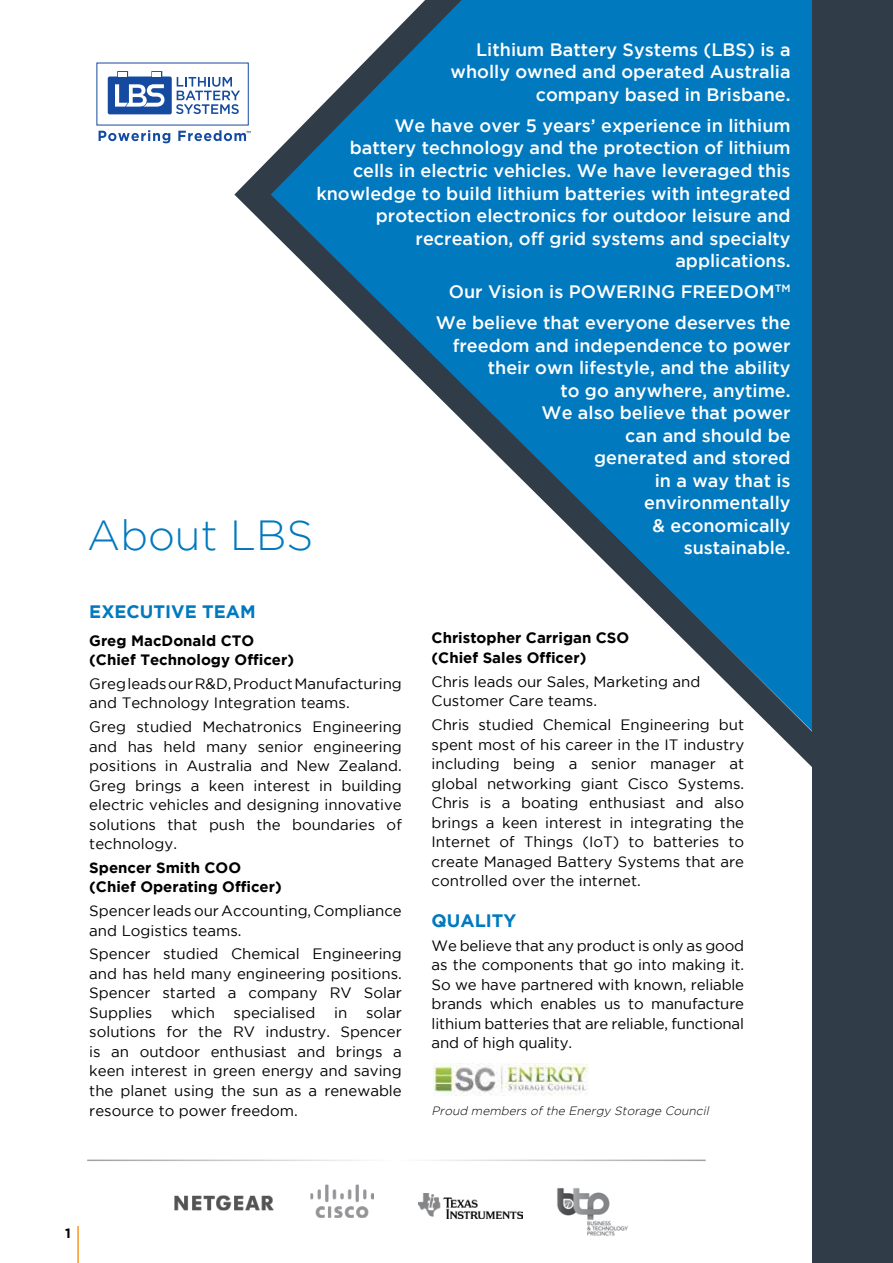
<style>
.page{position:relative;width:893px;height:1263px;background:#fff}
.page>*{position:absolute;margin:0;border:0;box-sizing:border-box;transform-origin:0 0}
.t1{font:300 42px "Gotham";color:#0179bf}
.t2{font:500 18px/22.5px "Gotham";color:#fff;text-align:right}
.t3{font:700 18px "Gotham";color:#0179bf}
.t4{font:15px/19.5px "Gotham";color:#000;text-align:justify}
.t5{font:700 15px/19.5px "Gotham";color:#000}
.t6{font:700 13.5px "Gotham";color:#000}
.t7{font:italic 300 12px "Gotham";color:#000}
</style>
<div class="page">
<svg style="left:271px;top:0;width:541px;height:767px;fill:#0179bf"></svg>
<div style="left:812px;top:0;width:81px;height:1263px;background:#313c49"></div>
<img style="left:174px;top:1195px;width:99px;height:15px">
<img style="left:311px;top:1184px;width:63px;height:34px">
<img style="left:418px;top:1193px;width:104px;height:25px">
<img style="left:557px;top:1188px;width:71px;height:48px">
<svg style="left:108px;top:71px;width:132px;height:43px"></svg>
<svg style="left:99px;top:130px;width:71px;height:13px"></svg>
<svg style="left:178px;top:130px;width:73px;height:11px"></svg>
<img style="left:434px;top:1064px;width:155px;height:31px">
<hr style="left:87px;top:1159px;width:619px;height:2px;background:#9d9fa2">
<hr style="left:77px;top:1226px;width:2px;height:37px;background:#f89923">
<p class="t2" style="left:451px;top:38px;width:342px">Lithium Battery Systems (LBS) is a wholly owned and operated Australia company based in Brisbane.</p>
<p class="t2" style="left:316px;top:114px;width:476px">We have over 5 years’ experience in lithium<br>battery technology and the protection of lithium cells in electric vehicles. We have leveraged this knowledge to build lithium batteries with integrated protection electronics for outdoor leisure and recreation, off grid systems and specialty applications.</p>
<p class="t2" style="left:436px;top:276px;width:356px;line-height:31px">Our Vision is POWERING FREEDOM<sup>TM<br></sup>We believe that everyone deserves the</p>
<p class="t2" style="left:453px;top:333px;width:339px">freedom and independence to power their own lifestyle, and the ability<br>to go anywhere, anytime.<br>We also believe that power<br>can and should be<br>generated and stored<br>in a way that is<br>environmentally<br>&amp; economically<br>sustainable.</p>
<h1 class="t1" style="left:87px;top:512px;width:228px">About LBS</h1>
<p class="t3" style="left:89px;top:601px;width:168px">EXECUTIVE TEAM</p>
<p class="t5" style="left:89px;top:630px;width:206px">Greg MacDonald CTO (Chief Technology Officer)</p>
<p class="t4" style="left:89px;top:674px;width:314px">Greg leads our R&amp;D, Product Manufacturing and Technology Integration teams.</p>
<p class="t4" style="left:89px;top:717px;width:314px">Greg studied Mechatronics Engineering and has held many senior engineering positions in Australia and New Zealand.<br>Greg brings a keen interest in building electric vehicles and designing innovative solutions that push the boundaries of technology.</p>
<p class="t5" style="left:89px;top:857px;width:194px">Spencer Smith COO (Chief Operating Officer)</p>
<p class="t4" style="left:89px;top:901px;width:314px">Spencer leads our Accounting, Compliance and Logistics teams.</p>
<p class="t4" style="left:89px;top:944px;width:314px">Spencer studied Chemical Engineering and has held many engineering positions.<br>Spencer started a company RV Solar Supplies which specialised in solar solutions for the RV industry. Spencer is an outdoor enthusiast and brings a keen interest in green energy and saving the planet using the sun as a renewable resource to power freedom.</p>
<p class="t5" style="left:432px;top:628px;width:199px">Christopher Carrigan CSO (Chief Sales Officer)</p>
<p class="t4" style="left:432px;top:671px;width:270px">Chris leads our Sales, Marketing and<br>Customer Care teams.</p>
<p class="t4" style="left:432px;top:715px;width:314px">Chris studied Chemical Engineering but spent most of his career in the IT industry including being a senior manager at global networking giant Cisco Systems.<br>Chris is a boating enthusiast and also brings a keen interest in integrating the Internet of Things (IoT) to batteries to create Managed Battery Systems that are controlled over the internet.</p>
<p class="t3" style="left:432px;top:910px;width:86px">QUALITY</p>
<p class="t4" style="left:432px;top:935px;width:314px">We believe that any product is only as good as the components that go into making it.<br>So we have partnered with known, reliable brands which enables us to manufacture lithium batteries that are reliable, functional and of high quality.</p>
<p class="t7" style="left:432px;top:1104px;width:281px">Proud members of the Energy Storage Council</p>
<p class="t6" style="left:65px;top:1225px;width:7px">1</p>
</div>
